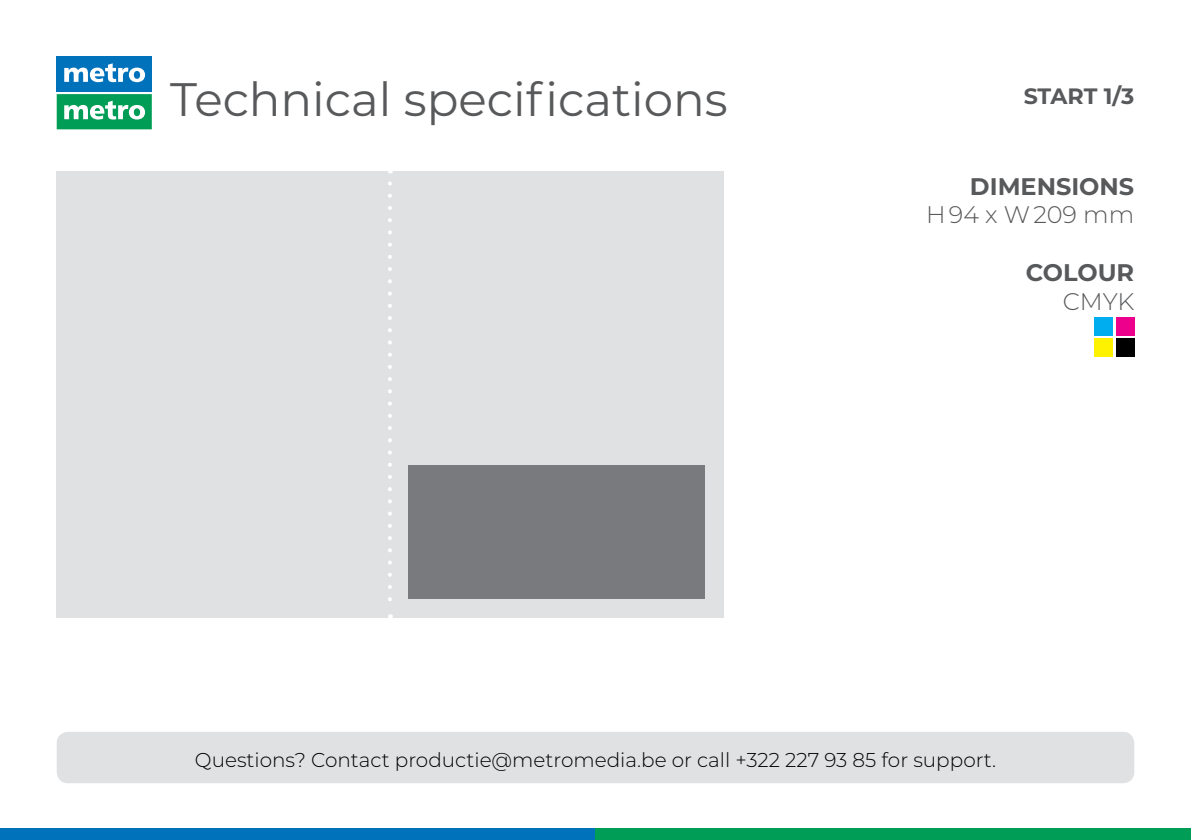
<style>
.page{position:relative;width:1191px;height:840px;background:#fff}
.page>*{position:absolute;margin:0;border:0;box-sizing:border-box;transform-origin:0 0}
.t1{font:46.8px "Montserrat";color:#58595b}
.t2{font:700 24px "Montserrat";color:#58595b}
.t3{font:300 24px "Montserrat";color:#58595b}
.t4{font:700 22.2px "Montserrat";letter-spacing:-.01em;color:#58595b}
.t5{font:300 20px "Montserrat";color:#000}
</style>
<div class="page">
<div style="left:0;top:828px;width:595px;height:11px;background:#0072bc"></div>
<div style="left:595px;top:828px;width:596px;height:11px;background:#009d57"></div>
<div style="left:57px;top:57px;width:95px;height:35px;background:#0072bc"></div>
<svg style="left:64px;top:63px;width:81px;height:19px"></svg>
<svg style="left:57px;top:94px;width:95px;height:35px"></svg>
<div style="left:57px;top:731px;width:1077px;height:51px;background:#e0e1e2;border-radius:11px"></div>
<div style="left:57px;top:171px;width:333px;height:447px;background:#e0e1e2"></div>
<div style="left:390px;top:171px;width:333px;height:447px;background:#e0e1e2"></div>
<div style="left:1094px;top:317px;width:19px;height:18px;background:#00aeef"></div>
<div style="left:1094px;top:338px;width:19px;height:19px;background:#fff200"></div>
<div style="left:1115px;top:317px;width:19px;height:18px;background:#ec008c"></div>
<div style="left:1115px;top:338px;width:19px;height:19px;background:#000"></div>
<svg style="left:388px;top:183px;width:4px;height:435px"></svg>
<div style="left:408px;top:465px;width:296px;height:133px;background:#797a7d"></div>
<h1 class="t1" style="left:170px;top:67px;width:559px">Technical specifications</h1>
<p class="t4" style="left:1023px;top:80px;width:112px">START 1/3</p>
<p class="t2" style="left:970px;top:169px;width:166px">DIMENSIONS</p>
<p class="t3" style="left:926px;top:198px;width:209px">H 94 x W 209 mm</p>
<p class="t2" style="left:1025px;top:255px;width:110px">COLOUR</p>
<p class="t3" style="left:1062px;top:285px;width:73px">CMYK</p>
<p class="t5" style="left:195px;top:746px;width:802px">Questions? Contact productie@metromedia.be or call +322 227 93 85 for support.</p>
</div>
